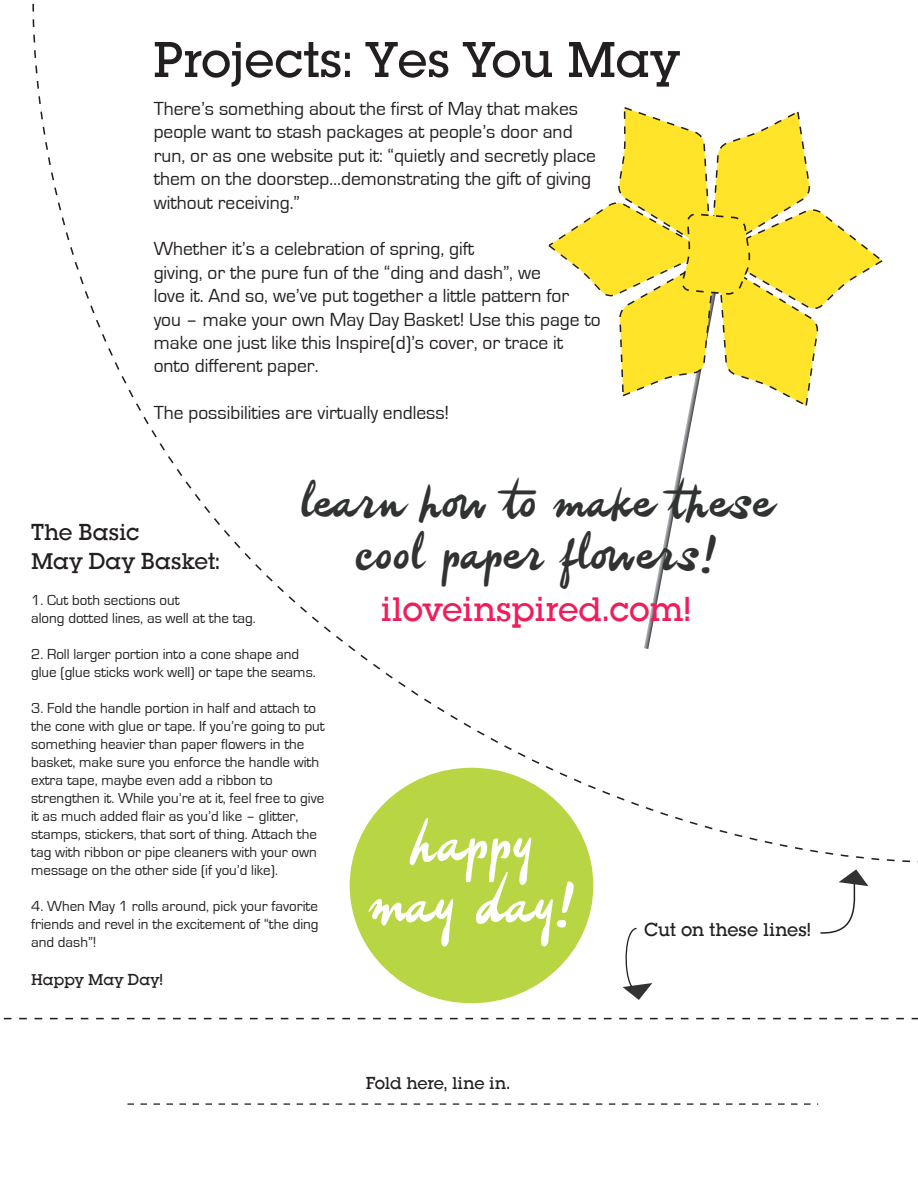
<style>
.page{position:relative;width:918px;height:1188px;background:#fff}
.page>*{position:absolute;margin:0;border:0;box-sizing:border-box;transform-origin:0 0}
.t1{font:60px/61.5px "Imitation";color:#fff;text-align:center}
.t2{font:500 52.5px "Square Serif";color:#231f20}
.t3{font:49.5px/52.5px "Imitation";color:#313232;text-align:center}
.t4{font:500 36px "Square Serif";letter-spacing:-.01em;color:#ee1e5b}
.t5{font:500 24px/28.8px "Square Serif";color:#231f20}
.t6{font:19.5px/23.4px "Eurostile";color:#231f20}
.t7{font:500 19.5px "Square Serif";color:#231f20}
.t8{font:500 18px "Square Serif";letter-spacing:-.015em;color:#231f20}
.t9{font:500 16.5px "Square Serif";letter-spacing:-.005em;color:#231f20}
.t10{font:15px/18px "Eurostile";color:#231f20}
</style>
<div class="page">
<svg style="left:548px;top:107px;width:335px;height:542px"></svg>
<svg style="left:3px;top:1018px;width:915px;height:1px"></svg>
<div style="left:349px;top:767px;width:245px;height:237px;background:#b8d544;border-radius:50%"></div>
<svg style="left:127px;top:1103px;width:691px;height:2px"></svg>
<svg style="left:820px;top:869px;width:48px;height:65px"></svg>
<svg style="left:622px;top:927px;width:30px;height:73px"></svg>
<h2 class="t2" style="left:153px;top:29px;width:528px">Projects: Yes You May</h2>
<h3 class="t6" style="left:154px;top:97px;width:444px">There’s something about the first of May that makes people want to stash packages at people’s door and run, or as one website put it: “quietly and secretly place them on the doorstep…demonstrating the gift of giving without receiving.”</h3>
<p class="t6" style="left:154px;top:238px;width:449px">Whether it’s a celebration of spring, gift<br>giving, or the pure fun of the “ding and dash”, we<br>love it. And so, we’ve put together a little pattern for you – make your own May Day Basket! Use this page to make one just like this Inspire(d)’s cover, or trace it onto different paper.</p>
<h3 class="t6" style="left:154px;top:401px;width:297px">The possibilities are virtually endless!</h3>
<h3 class="t3" style="left:300px;top:479px;width:474px">Learn how to make these cool paper flowers!</h3>
<h3 class="t4" style="left:381px;top:588px;width:312px">iloveinspired.com!</h3>
<h3 class="t5" style="left:31px;top:518px;width:190px">The Basic<br>May Day Basket:</h3>
<p class="t10" style="left:31px;top:591px;width:226px">1. Cut both sections out<br>along dotted lines, as well at the tag.</p>
<p class="t10" style="left:31px;top:645px;width:286px">2. Roll larger portion into a cone shape and glue (glue sticks work well) or tape the seams.</p>
<p class="t10" style="left:31px;top:699px;width:295px">3. Fold the handle portion in half and attach to the cone with glue or tape. If you’re going to put something heavier than paper flowers in the basket, make sure you enforce the handle with extra tape, maybe even add a ribbon to strengthen it. While you’re at it, feel free to give it as much added flair as you’d like – glitter, stamps, stickers, that sort of thing. Attach the tag with ribbon or pipe cleaners with your own message on the other side (if you’d like).</p>
<p class="t10" style="left:31px;top:897px;width:289px;text-align:justify">4. When May 1 rolls around, pick your favorite friends and revel in the excitement of “the ding and dash”!</p>
<p class="t9" style="left:31px;top:970px;width:133px">Happy May Day!</p>
<h1 class="t1" style="left:367px;top:816px;width:210px">Happy<br>May Day!</h1>
<h3 class="t7" style="left:644px;top:918px;width:168px">Cut on these lines!</h3>
<p class="t8" style="left:366px;top:1072px;width:146px">Fold here, line in.</p>
</div>
